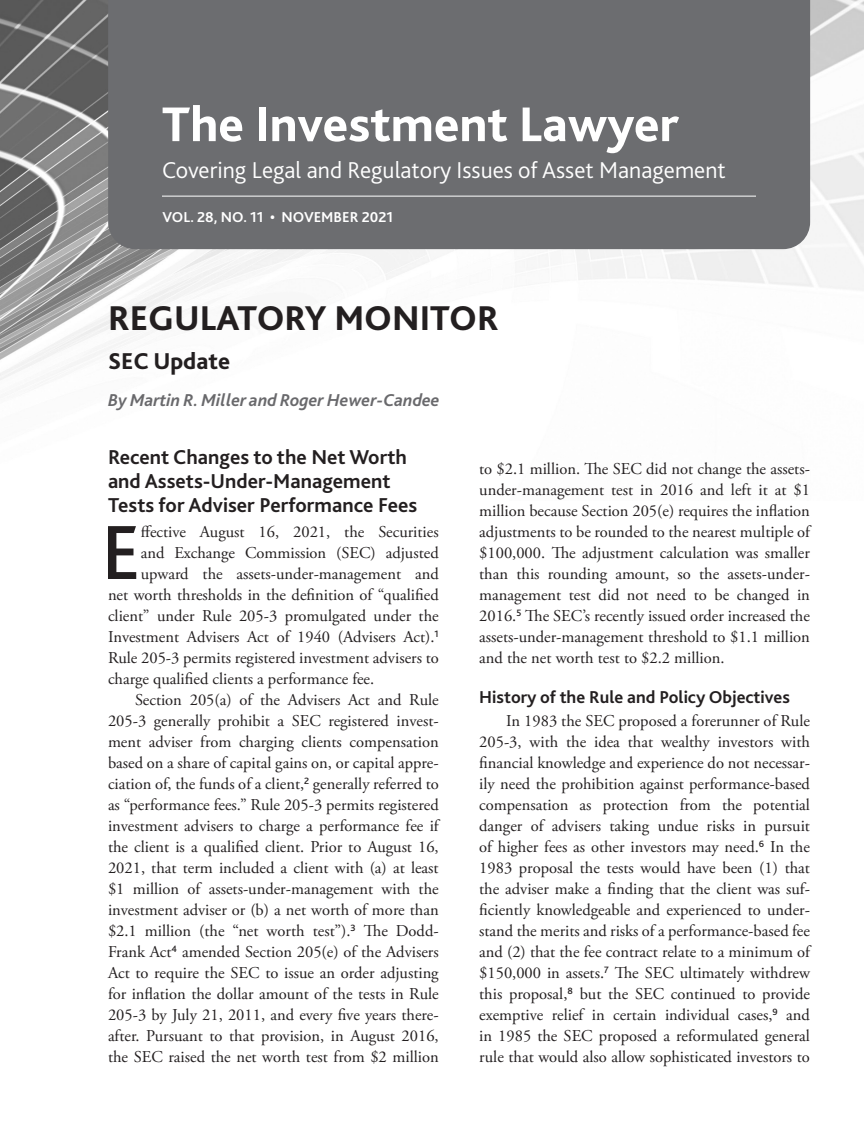
<style>
.page{position:relative;width:864px;height:1134px;background:#fff}
.page>*{position:absolute;margin:0;border:0;box-sizing:border-box;transform-origin:0 0}
.Textdrop{font:500 80.25px "Bliss 2";color:#231f20}
.t1{font:800 51px "Bliss 2";color:#fff}
.Article_Title{font:800 36px "Bliss 2";color:#231f20}
.t2{font:300 24px "Bliss 2";color:#fff}
.Article_Subtitle{font:800 24px "Bliss 2";color:#231f20}
.HeadA{font:700 21px/24px "Bliss 2";color:#231f20}
.Authors{font:italic 700 18px "Bliss 2";color:#69696c}
.HeadB{font:700 18px "Bliss 2";color:#231f20}
.TextInd{font:16.5px/21px "Adobe Garamond Pro";color:#231f20;text-align:justify}
.Text{font:16.5px/21px "Adobe Garamond Pro";color:#231f20;text-align:justify}
.Textdrop-2{font:16.5px "Adobe Garamond Pro";color:#231f20}
.t3{font:700 15px "Bliss 2";color:#fff}
</style>
<div class="page">
<img style="left:0;top:0;width:864px;height:380px">
<div style="left:108px;top:0;width:702px;height:249px;background:#6c6d70"></div>
<hr style="left:162px;top:196px;width:594px;height:1px;background:#fff">
<h2 class="t1" style="left:162px;top:93px;width:518px">The Investment Lawyer</h2>
<h3 class="t2" style="left:162px;top:155px;width:565px">Covering Legal and Regulatory Issues of Asset Management</h3>
<p class="t3" style="left:162px;top:208px;width:232px">VOL. 28, NO. 11 • NOVEMBER 2021</p>
<p class="Article_Title" style="left:108px;top:295px;width:392px">REGULATORY MONITOR</p>
<p class="Article_Subtitle" style="left:108px;top:346px;width:124px">SEC Update</p>
<p class="Authors" style="left:108px;top:389px;width:333px">By Martin R. Miller and Roger Hewer-Candee</p>
<p class="HeadA" style="left:108px;top:445px;width:311px">Recent Changes to the Net Worth and Assets-Under-Management<br>Tests for Adviser Performance Fees</p>
<p class="Textdrop" style="left:101px;top:503px;width:41px">E</p>
<p class="Textdrop-2" style="left:141px;top:522px;width:299px">ffective August 16, 2021, the Securities</p>
<p class="TextInd" style="left:479px;top:459px;width:332px">to $2.1 million. The SEC did not change the assets&shy;under-management test in 2016 and left it at $1 million because Section 205(e) requires the inflation adjustments to be rounded to the nearest multiple of $100,000. The adjustment calculation was smaller than this rounding amount, so the assets-under&shy;management test did not need to be changed in 2016.<sup>5</sup> The SEC’s recently issued order increased the assets-under-management threshold to $1.1 million and the net worth test to $2.2 million.</p>
<p class="HeadB" style="left:479px;top:686px;width:312px">History of the Rule and Policy Objectives</p>
<p class="Text" style="left:479px;top:711px;width:332px;text-indent:27px">In 1983 the SEC proposed a forerunner of Rule 205-3, with the idea that wealthy investors with financial knowledge and experience do not necessar&shy;ily need the prohibition against performance-based compensation as protection from the potential danger of advisers taking undue risks in pursuit of higher fees as other investors may need.<sup>6</sup> In the 1983 proposal the tests would have been (1) that the adviser make a finding that the client was suf&shy;ficiently knowledgeable and experienced to under&shy;stand the merits and risks of a performance-based fee and (2) that the fee contract relate to a minimum of $150,000 in assets.<sup>7</sup> The SEC ultimately withdrew this proposal,<sup>8</sup> but the SEC continued to provide exemptive relief in certain individual cases,<sup>9</sup> and in 1985 the SEC proposed a reformulated general rule that would also allow sophisticated investors to</p>
<p class="Textdrop-2" style="left:141px;top:543px;width:299px">and Exchange Commission (SEC) adjusted</p>
<p class="Textdrop-2" style="left:141px;top:564px;width:299px">upward the assets-under-management and</p>
<p class="Textdrop-2" style="left:108px;top:585px;width:332px">net worth thresholds in the definition of “qualified</p>
<p class="Textdrop-2" style="left:108px;top:606px;width:332px">client” under Rule 205-3 promulgated under the</p>
<p class="Textdrop-2" style="left:108px;top:627px;width:332px">Investment Advisers Act of 1940 (Advisers Act).<sup>1</sup></p>
<p class="Textdrop-2" style="left:108px;top:648px;width:332px">Rule 205-3 permits registered investment advisers to</p>
<p class="Textdrop-2" style="left:108px;top:669px;width:268px">charge qualified clients a performance fee.</p>
<p class="TextInd" style="left:108px;top:690px;width:332px;text-indent:27px">Section 205(a) of the Advisers Act and Rule 205-3 generally prohibit a SEC registered invest&shy;ment adviser from charging clients compensation based on a share of capital gains on, or capital appre&shy;ciation of, the funds of a client,<sup>2</sup> generally referred to as “performance fees.” Rule 205-3 permits registered investment advisers to charge a performance fee if the client is a qualified client. Prior to August 16, 2021, that term included a client with (a) at least $1 million of assets-under-management with the investment adviser or (b) a net worth of more than $2.1 million (the “net worth test”).<sup>3</sup> The Dodd-Frank Act<sup>4</sup> amended Section 205(e) of the Advisers Act to require the SEC to issue an order adjusting for inflation the dollar amount of the tests in Rule 205-3 by July 21, 2011, and every five years there&shy;after. Pursuant to that provision, in August 2016, the SEC raised the net worth test from $2 million</p>
</div>
